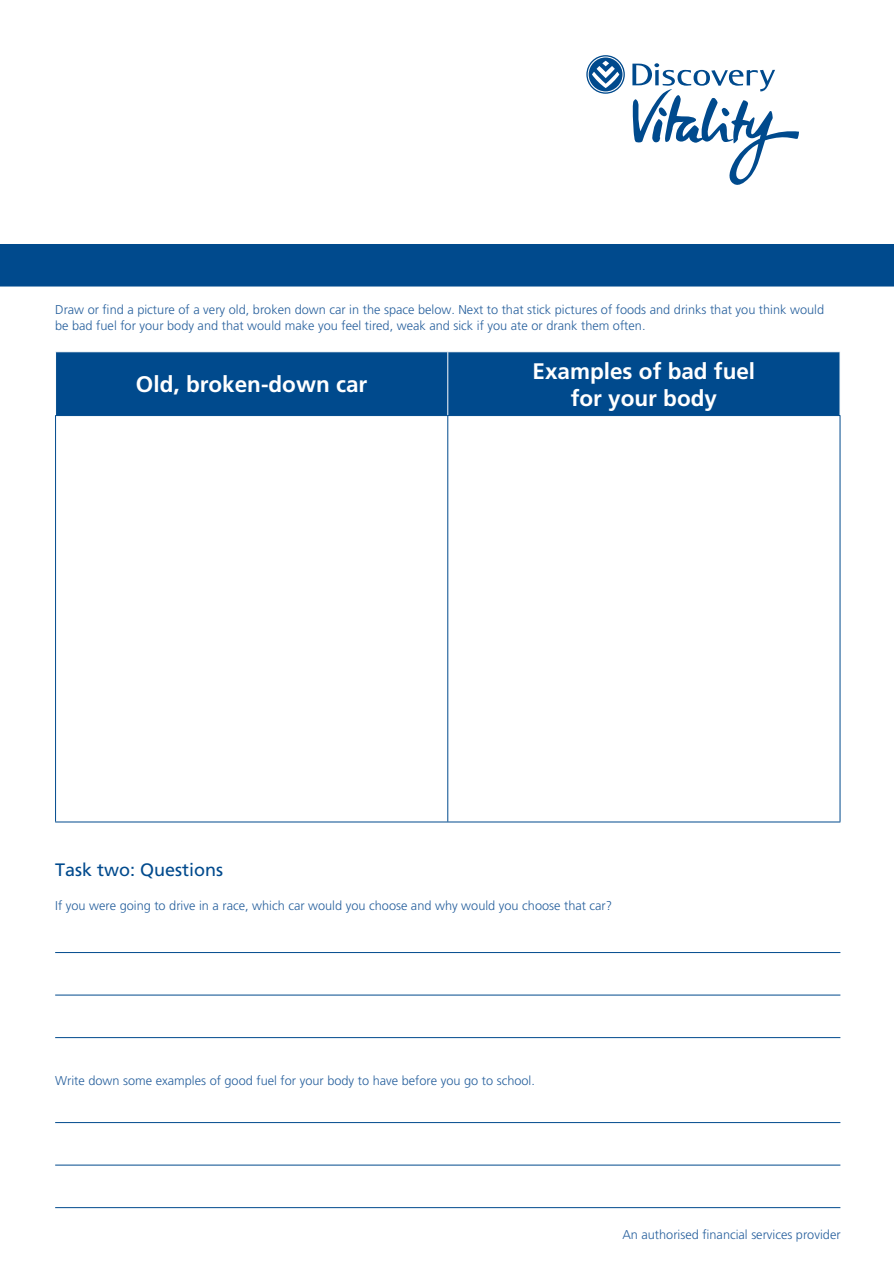
<style>
.page{position:relative;width:894px;height:1262px;background:#fff}
.page>*{position:absolute;margin:0;border:0;box-sizing:border-box;transform-origin:0 0}
.t1{font:700 22.5px/27px "Frutiger";color:#fff;text-align:center}
.t2{font:18px "Frutiger";color:#004a8d}
.t3{font:300 12.75px/16.5px "Frutiger";color:#27609d}
</style>
<div class="page">
<div style="left:0;top:244px;width:894px;height:42px;background:#004a8d"></div>
<svg style="left:586px;top:55px;width:39px;height:39px"></svg>
<svg style="left:632px;top:63px;width:167px;height:122px"></svg>
<hr style="left:55px;top:952px;width:785px;height:1px;background:#004a8d">
<hr style="left:55px;top:994px;width:785px;height:1px;background:#004a8d">
<hr style="left:55px;top:1037px;width:785px;height:1px;background:#004a8d">
<hr style="left:55px;top:1122px;width:785px;height:1px;background:#004a8d">
<hr style="left:55px;top:1164px;width:785px;height:1px;background:#004a8d">
<hr style="left:55px;top:1207px;width:785px;height:1px;background:#004a8d">
<div style="left:56px;top:352px;width:783px;height:63px;background:#004a8d"></div>
<hr style="left:447px;top:352px;width:1px;height:63px;background:#fff">
<hr style="left:55px;top:415px;width:393px;height:1px;background:#004a8d">
<hr style="left:55px;top:416px;width:1px;height:405px;background:#004a8d">
<hr style="left:448px;top:415px;width:392px;height:1px;background:#004a8d">
<hr style="left:447px;top:416px;width:1px;height:405px;background:#004a8d">
<hr style="left:839px;top:416px;width:1px;height:405px;background:#004a8d">
<hr style="left:55px;top:821px;width:785px;height:1px;background:#004a8d">
<p class="t3" style="left:55px;top:302px;width:770px">Draw or find a picture of a very old, broken down car in the space below. Next to that stick pictures of foods and drinks that you think would be bad fuel for your body and that would make you feel tired, weak and sick if you ate or drank them often.</p>
<p class="t1" style="left:136px;top:373px;width:233px">Old, broken-down car</p>
<p class="t1" style="left:532px;top:359px;width:224px">Examples of bad fuel for your body</p>
<p class="t2" style="left:55px;top:862px;width:170px">Task two: Questions</p>
<p class="t3" style="left:55px;top:898px;width:558px">If you were going to drive in a race, which car would you choose and why would you choose that car?</p>
<p class="t3" style="left:55px;top:1073px;width:481px">Write down some examples of good fuel for your body to have before you go to school.</p>
<p class="t3" style="left:622px;top:1227px;width:220px">An authorised financial services provider</p>
</div>
